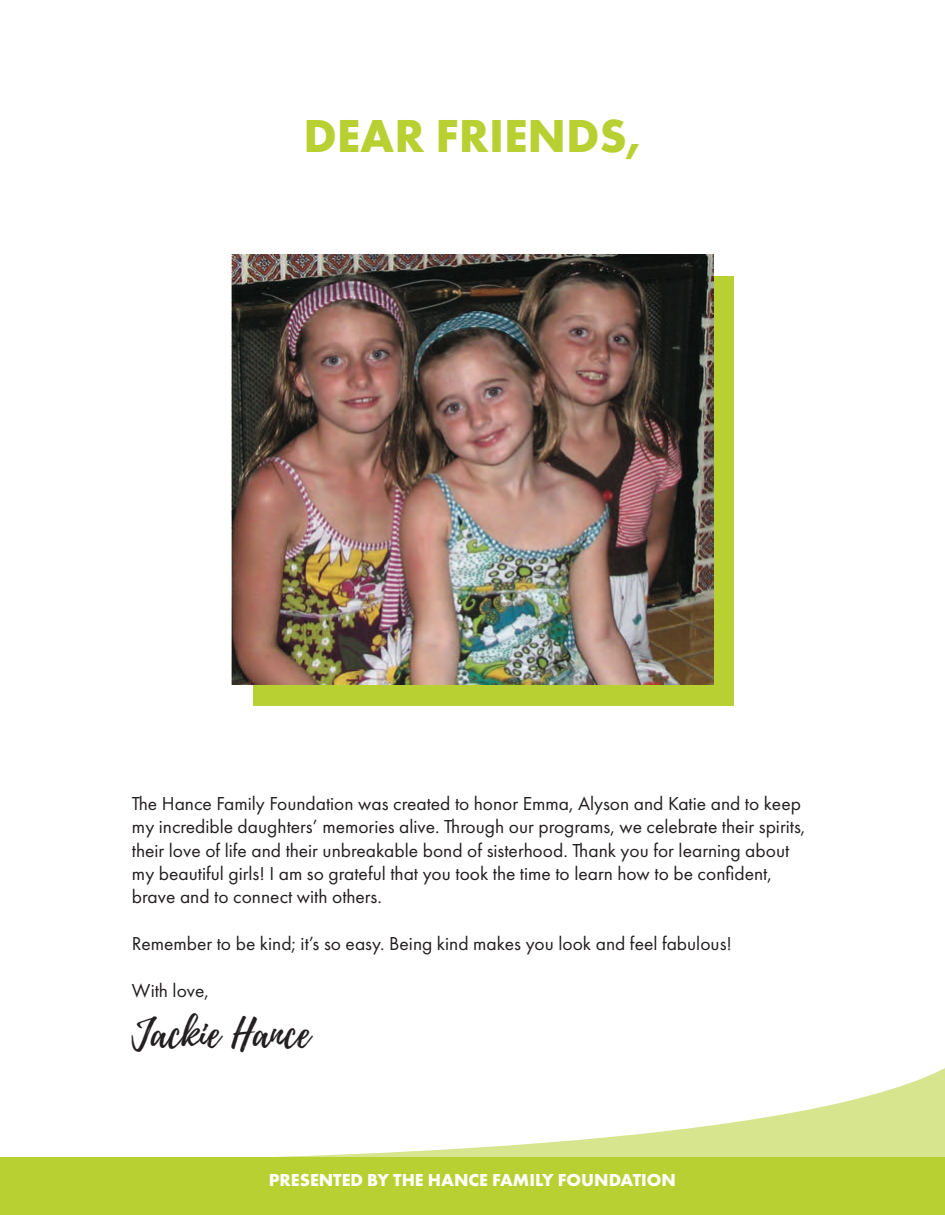
<style>
.page{position:relative;width:945px;height:1215px;background:#fff}
.page>*{position:absolute;margin:0;border:0;box-sizing:border-box;transform-origin:0 0}
.t1{font:700 48px "Futura PT";color:#b8d032}
.t2{font:40.5px "Playlist Script";color:#231f20}
.t3{font:19.5px/23.4px "Futura PT";color:#231f20}
.t4{font:700 18px "Futura PT";color:#fff}
</style>
<div class="page">
<div style="left:0;top:1158px;width:945px;height:57px;background:#b8d032"></div>
<svg style="left:15px;top:1068px;width:930px;height:90px"></svg>
<div style="left:253px;top:276px;width:481px;height:430px;background:#b8d032"></div>
<img style="left:232px;top:255px;width:481px;height:430px">
<h1 class="t1" style="left:303px;top:105px;width:340px">DEAR FRIENDS,</h1>
<p class="t3" style="left:132px;top:792px;width:675px">The Hance Family Foundation was created to honor Emma, Alyson and Katie and to keep my incredible daughters’ memories alive. Through our programs, we celebrate their spirits, their love of life and their unbreakable bond of sisterhood. Thank you for learning about my beautiful girls! I am so grateful that you took the time to learn how to be confident, brave and to connect with others.</p>
<p class="t3" style="left:132px;top:932px;width:601px">Remember to be kind; it’s so easy. Being kind makes you look and feel fabulous!</p>
<p class="t3" style="left:132px;top:979px;width:78px">With love,</p>
<h2 class="t2" style="left:132px;top:1004px;width:180px">Jackie Hance</h2>
<p class="t4" style="left:269px;top:1168px;width:409px">PRESENTED BY THE HANCE FAMILY FOUNDATION</p>
</div>
